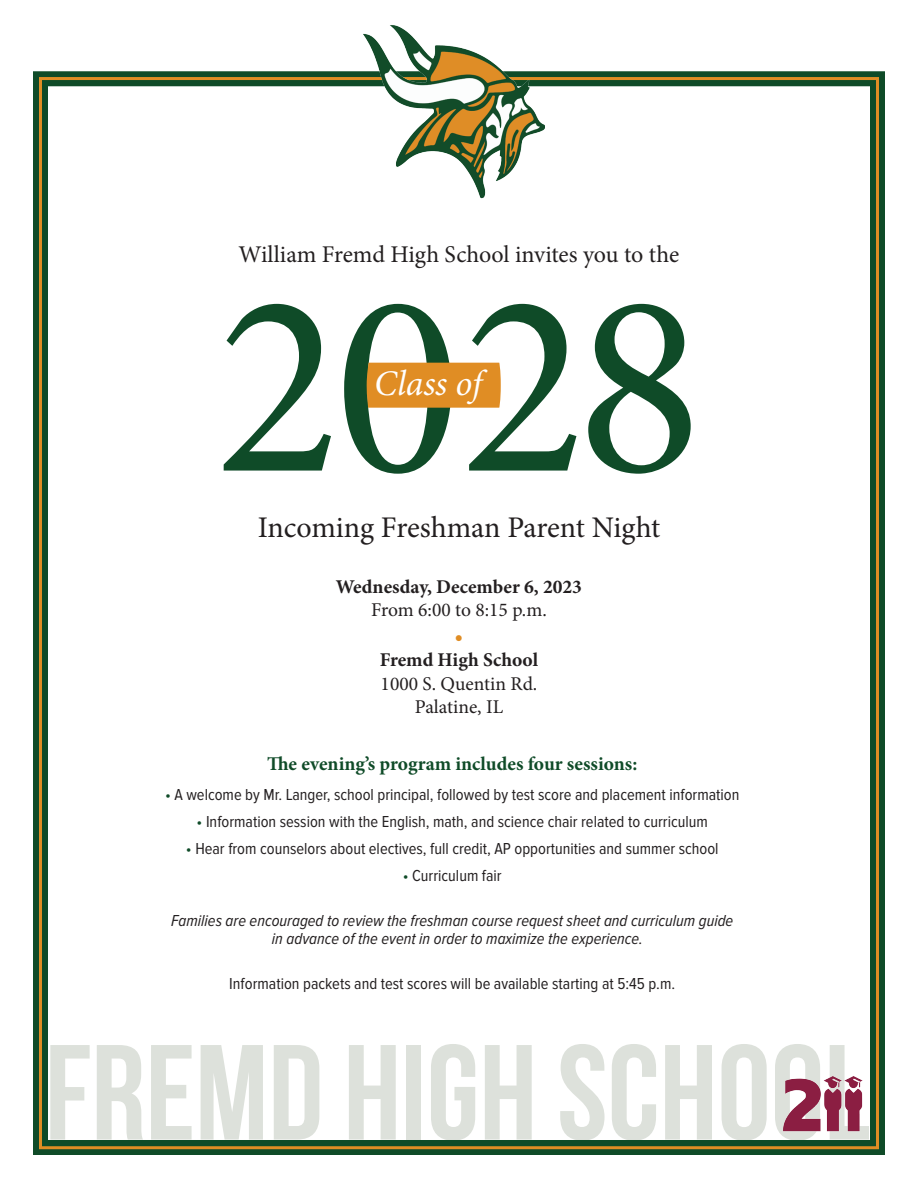
<style>
.page{position:relative;width:918px;height:1188px;background:#fff}
.page>*{position:absolute;margin:0;border:0;box-sizing:border-box;transform-origin:0 0}
.t1{font:262.5px "Minion Pro";color:#0f4b28}
.t2{font:700 135px "Bebas Neue";color:#dde1db}
.t3{font:italic 36px "Minion Pro";letter-spacing:-.005em;color:#fff}
.t4{font:30px "Minion Pro";letter-spacing:-.01em;color:#231f20}
.t5{font:24px "Minion Pro";letter-spacing:-.005em;color:#231f20}
.t6{font:22.5px "Minion Pro";color:#e08d24}
.t7{font:19.5px "Minion Pro";color:#231f20}
.t8{font:700 19.5px "Minion Pro";color:#0f4b28}
.t9{font:700 19.5px "Minion Pro";color:#231f20}
.t10{font:16.5px "Proxima Nova Cond";color:#231f20}
.t11{font:italic 16.5px/18px "Proxima Nova Cond";color:#231f20}
.s1{color:#0f4b28}
</style>
<div class="page">
<div style="left:33px;top:71px;width:852px;height:1084px;border:15px solid #0f4b28"></div>
<img style="left:360px;top:25px;width:185px;height:174px">
<div style="left:367px;top:363px;width:134px;height:45px;background:#e08d24"></div>
<img style="left:783px;top:1076px;width:80px;height:56px">
<p class="t5" style="left:239px;top:238px;width:442px">William Fremd High School invites you to the</p>
<p class="t1" style="left:216px;top:211px;width:488px">2028</p>
<p class="t3" style="left:374px;top:359px;width:109px">Class of</p>
<p class="t4" style="left:258px;top:507px;width:404px">Incoming Freshman Parent Night</p>
<p class="t9" style="left:336px;top:573px;width:248px">Wednesday, December 6, 2023</p>
<p class="t7" style="left:371px;top:597px;width:177px">From 6:00 to 8:15 p.m.</p>
<p class="t6" style="left:455px;top:621px;width:10px">•</p>
<p class="t9" style="left:380px;top:646px;width:160px">Fremd High School</p>
<p class="t7" style="left:381px;top:671px;width:158px">1000 S. Quentin Rd.</p>
<p class="t7" style="left:415px;top:694px;width:90px">Palatine, IL</p>
<p class="t8" style="left:267px;top:750px;width:372px">The evening’s program includes four sessions:</p>
<p class="t10" style="left:165px;top:786px;width:576px"><span class="s1">•</span> A welcome by Mr. Langer, school principal, followed by test score and placement information</p>
<p class="t10" style="left:197px;top:813px;width:513px"><span class="s1">•</span> Information session with the English, math, and science chair related to curriculum</p>
<p class="t10" style="left:186px;top:840px;width:534px"><span class="s1">•</span> Hear from counselors about electives, full credit, AP opportunities and summer school</p>
<p class="t10" style="left:403px;top:867px;width:101px"><span class="s1">•</span> Curriculum fair</p>
<p class="t11" style="left:272px;top:912px;width:463px;text-indent:-101px">Families are encouraged to review the freshman course request sheet and curriculum guide in advance of the event in order to maximize the experience.</p>
<p class="t10" style="left:229px;top:975px;width:447px">Information packets and test scores will be available starting at 5:45 p.m.</p>
<p class="t2" style="left:45px;top:1019px;width:827px">FREMD HIGH SCHOOL</p>
</div>
